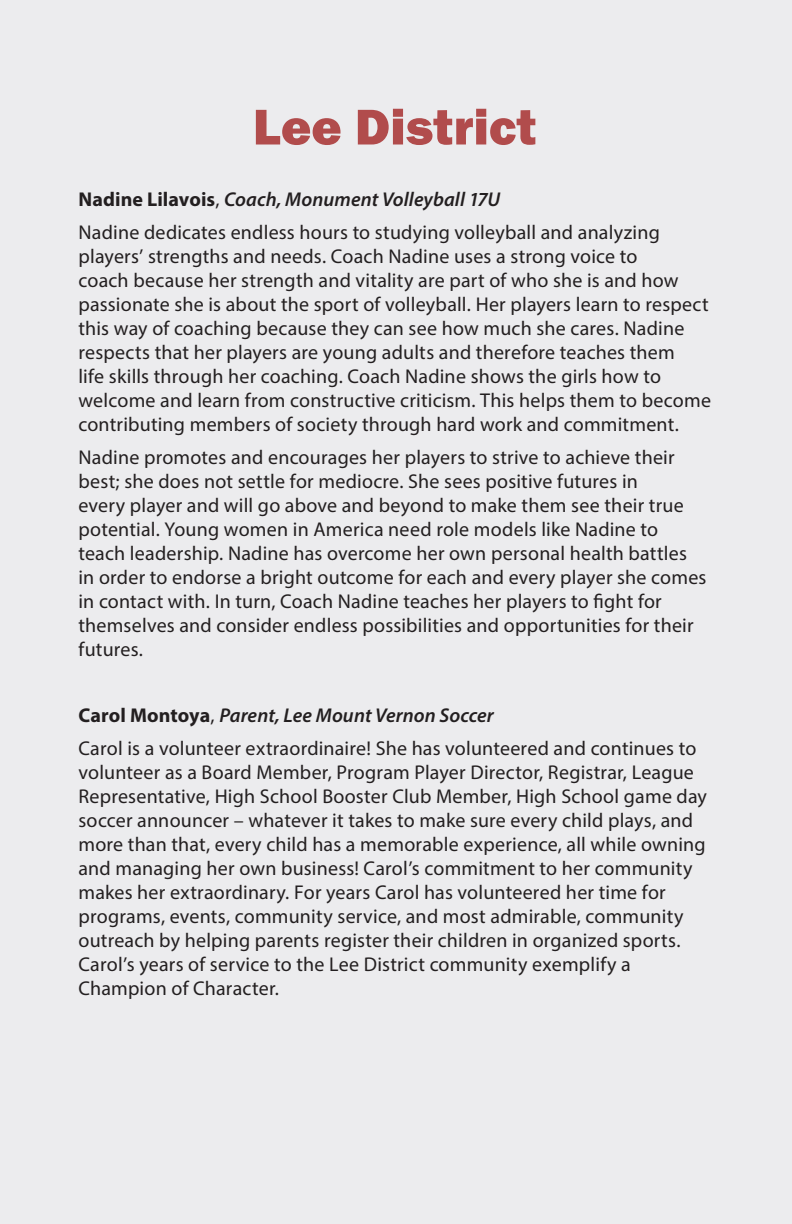
<style>
.page{position:relative;width:792px;height:1224px;background:#ececee}
.page>*{position:absolute;margin:0;border:0;box-sizing:border-box;transform-origin:0 0}
.Page_Header{font:800 52px "Franklin Gothic";letter-spacing:.005em;color:#b14c4c}
.Body_Copy{font:20px/24px "Myriad Pro";letter-spacing:.01em;color:#231f20}
.Body_Copy-2{font:italic 600 20px "Myriad Pro";letter-spacing:.005em;color:#231f20}
.s1{font-weight:700;font-style:normal}
.s2{font-weight:400;font-style:normal}
</style>
<div class="page">
<p class="Page_Header" style="left:253px;top:93px;width:285px">Lee District</p>
<p class="Body_Copy-2" style="left:78px;top:186px;width:423px"><span class="s1">Nadine Lilavois</span><span class="s2">,</span> Coach, Monument Volleyball 17U</p>
<p class="Body_Copy" style="left:78px;top:219px;width:634px">Nadine dedicates endless hours to studying volleyball and analyzing players’ strengths and needs. Coach Nadine uses a strong voice to<br>coach because her strength and vitality are part of who she is and how passionate she is about the sport of volleyball. Her players learn to respect this way of coaching because they can see how much she cares. Nadine respects that her players are young adults and therefore teaches them<br>life skills through her coaching. Coach Nadine shows the girls how to welcome and learn from constructive criticism. This helps them to become contributing members of society through hard work and commitment.</p>
<p class="Body_Copy" style="left:78px;top:444px;width:630px">Nadine promotes and encourages her players to strive to achieve their best; she does not settle for mediocre. She sees positive futures in<br>every player and will go above and beyond to make them see their true potential. Young women in America need role models like Nadine to teach leadership. Nadine has overcome her own personal health battles in order to endorse a bright outcome for each and every player she comes in contact with. In turn, Coach Nadine teaches her players to fight for themselves and consider endless possibilities and opportunities for their futures.</p>
<p class="Body_Copy-2" style="left:78px;top:702px;width:417px"><span class="s1">Carol Montoya</span><span class="s2">,</span> Parent, Lee Mount Vernon Soccer</p>
<p class="Body_Copy" style="left:78px;top:735px;width:630px">Carol is a volunteer extraordinaire! She has volunteered and continues to volunteer as a Board Member, Program Player Director, Registrar, League Representative, High School Booster Club Member, High School game day soccer announcer – whatever it takes to make sure every child plays, and more than that, every child has a memorable experience, all while owning and managing her own business! Carol’s commitment to her community makes her extraordinary. For years Carol has volunteered her time for programs, events, community service, and most admirable, community outreach by helping parents register their children in organized sports.<br>Carol’s years of service to the Lee District community exemplify a Champion of Character.</p>
</div>
